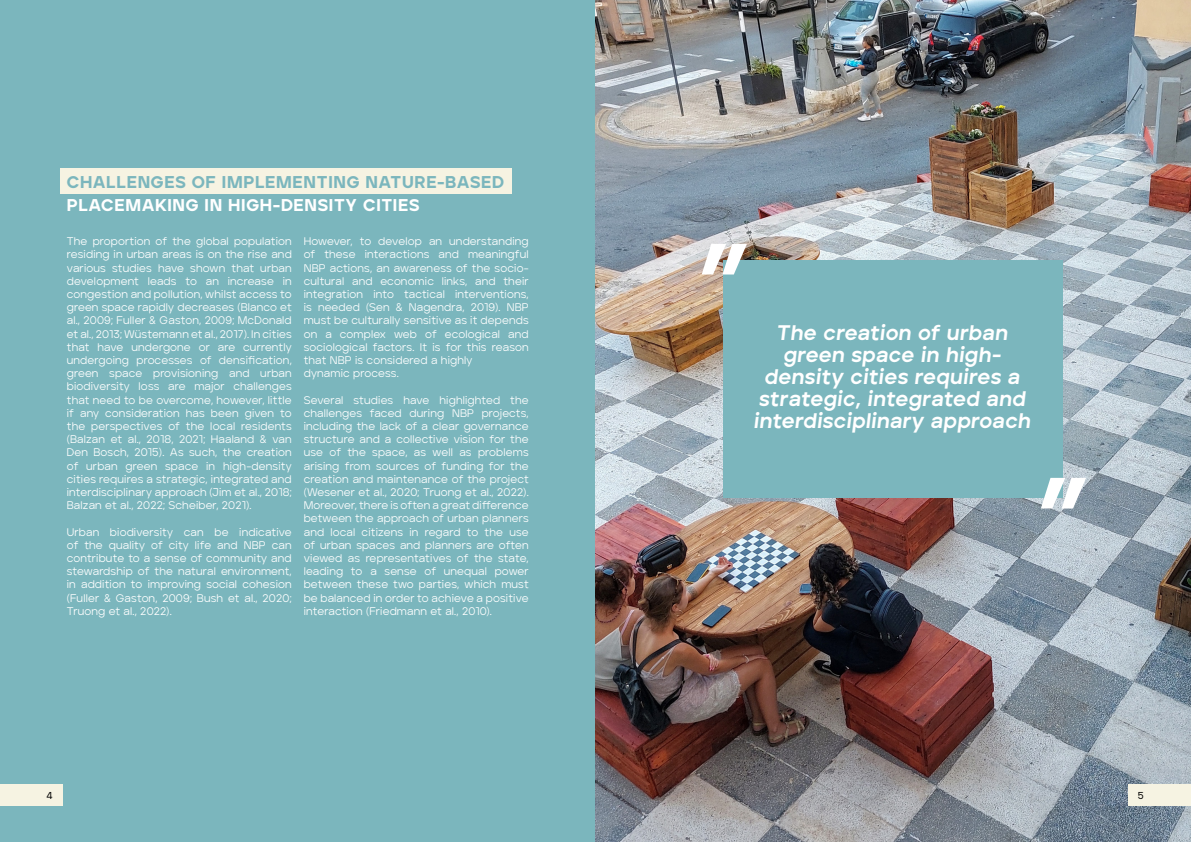
<style>
.page{position:relative;width:1191px;height:842px;background:#7bb6bd}
.page>*{position:absolute;margin:0;border:0;box-sizing:border-box;transform-origin:0 0}
.t1{font:italic 800 116px "Aventa";color:#fff}
.t2{font:italic 800 21px/22px "Aventa";letter-spacing:.02em;color:#fff;text-align:center}
.t3{font:900 17px "Aventa";letter-spacing:.04em;color:#7bb6bd}
.t4{font:900 17px "Aventa";letter-spacing:.04em;color:#fff}
.t5{font:11px/13.2px "Aventa";letter-spacing:.015em;color:#fff;text-align:justify}
.t6{font:500 10px "Aventa";color:#000}
</style>
<div class="page">
<div style="left:60px;top:168px;width:451px;height:26px;background:#f6f3e2"></div>
<img style="left:595px;top:0;width:596px;height:842px">
<div style="left:723px;top:260px;width:339px;height:238px;background:#7bb6bd"></div>
<div style="left:1128px;top:784px;width:63px;height:22px;background:#f6f3e2"></div>
<div style="left:0;top:784px;width:63px;height:22px;background:#f6f3e2"></div>
<h3 class="t3" style="left:67px;top:172px;width:439px">CHALLENGES OF IMPLEMENTING NATURE-BASED</h3>
<h3 class="t4" style="left:67px;top:195px;width:354px">PLACEMAKING IN HIGH-DENSITY CITIES</h3>
<p class="t5" style="left:67px;top:235px;width:226px">The proportion of the global population residing in urban areas is on the rise and various studies have shown that urban development leads to an increase in congestion and pollution, whilst access to green space rapidly decreases (Blanco et al., 2009; Fuller &amp; Gaston, 2009; McDonald et al., 2013; Wüstemann et al., 2017). In cities that have undergone or are currently undergoing processes of densification, green space provisioning and urban biodiversity loss are major challenges that need to be overcome, however, little if any consideration has been given to the perspectives of the local residents (Balzan et al., 2018, 2021; Haaland &amp; van Den Bosch, 2015). As such, the creation of urban green space in high-density cities requires a strategic, integrated and interdisciplinary approach (Jim et al., 2018; Balzan et al., 2022; Scheiber, 2021).</p>
<p class="t5" style="left:67px;top:525px;width:226px">Urban biodiversity can be indicative of the quality of city life and NBP can contribute to a sense of community and stewardship of the natural environment, in addition to improving social cohesion (Fuller &amp; Gaston, 2009; Bush et al., 2020; Truong et al., 2022).</p>
<p class="t5" style="left:304px;top:235px;width:226px;text-align:left">However, to develop an understanding of these interactions and meaningful NBP actions, an awareness of the socio&shy;cultural and economic links, and their integration into tactical interventions, is needed (Sen &amp; Nagendra, 2019). NBP must be culturally sensitive as it depends on a complex web of ecological and sociological factors. It is for this reason that NBP is considered a highly<br>dynamic process.</p>
<p class="t5" style="left:304px;top:393px;width:226px">Several studies have highlighted the challenges faced during NBP projects, including the lack of a clear governance structure and a collective vision for the use of the space, as well as problems arising from sources of funding for the creation and maintenance of the project (Wesener et al., 2020; Truong et al., 2022).<br>Moreover, there is often a great difference between the approach of urban planners and local citizens in regard to the use of urban spaces and planners are often viewed as representatives of the state, leading to a sense of unequal power between these two parties, which must be balanced in order to achieve a positive interaction (Friedmann et al., 2010).</p>
<h1 class="t1" style="left:699px;top:214px;width:51px">”</h1>
<h2 class="t2" style="left:755px;top:321px;width:278px">The creation of urban green space in high&shy;density cities requires a strategic, integrated and interdisciplinary approach</h2>
<h1 class="t1" style="left:1038px;top:448px;width:51px">”</h1>
<p class="t6" style="left:46px;top:789px;width:8px">4</p>
<p class="t6" style="left:1137px;top:789px;width:7px">5</p>
</div>
